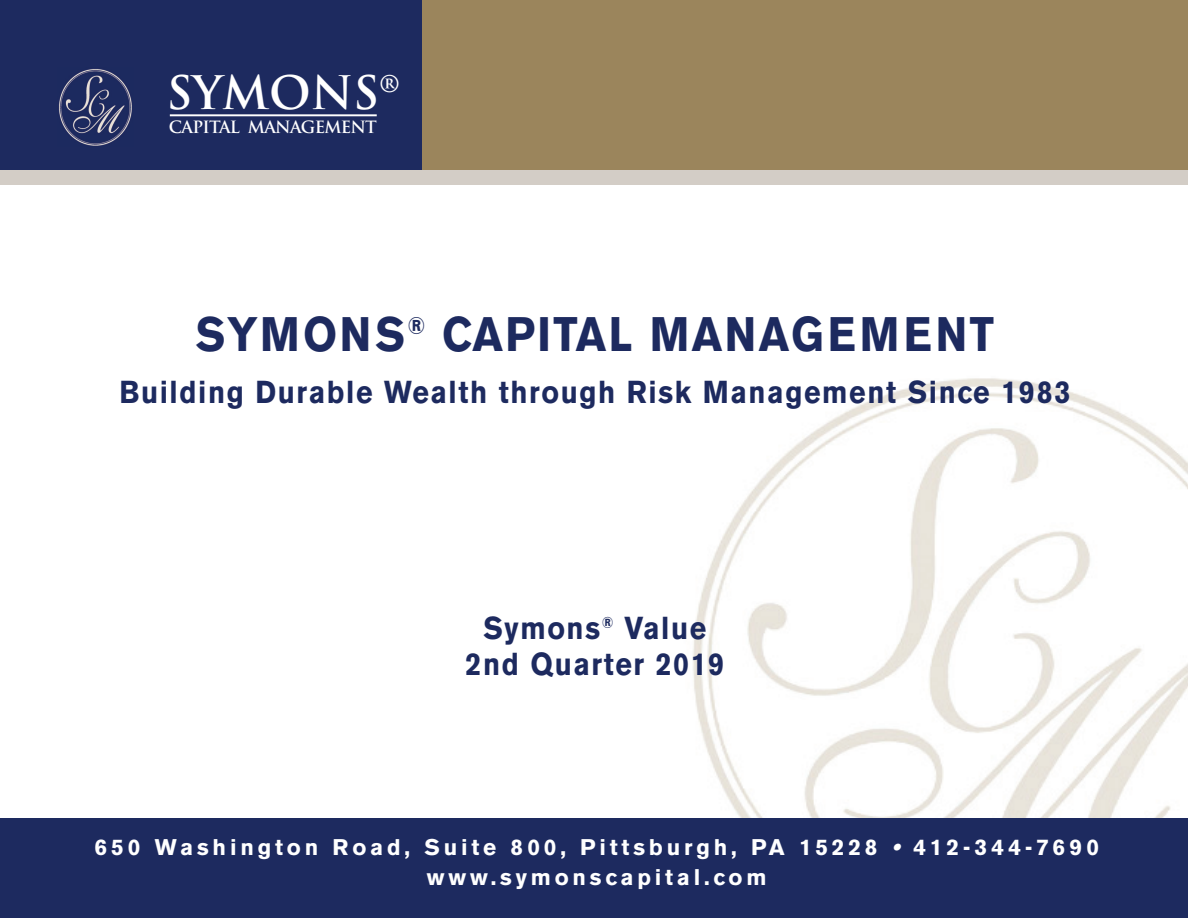
<style>
.page{position:relative;width:1188px;height:918px;background:#fff}
.page>*{position:absolute;margin:0;border:0;box-sizing:border-box;transform-origin:0 0}
.t1{font:700 48px "Akzidenz Grotesk BE";letter-spacing:.055em;color:#1d2a5f;scale:.9 1}
.t2{font:700 45px "Trajan";color:#fff}
.t3{font:700 31.5px/36px "Akzidenz Grotesk BE";letter-spacing:.055em;color:#1d2a5f;text-align:center;scale:.9 1}
.t4{font:700 22.5px/30.3px "Akzidenz Grotesk BE";letter-spacing:.17em;color:#fff;text-align:center}
.t5{font:700 16.5px "Trajan";letter-spacing:-.045em;color:#fff}
.s1{font-style:italic}
</style>
<div class="page">
<div style="left:421px;top:0;width:767px;height:172px;background:#9b855c"></div>
<div style="left:0;top:0;width:421px;height:171px;background:#1d2a5f"></div>
<div style="left:0;top:171px;width:1188px;height:14px;background:#d3cdc6"></div>
<hr style="left:170px;top:114px;width:207px;height:2px;background:#fff">
<img style="left:59px;top:69px;width:73px;height:77px">
<img style="left:693px;top:378px;width:495px;height:440px">
<div style="left:0;top:818px;width:1188px;height:100px;background:#1d2a5f"></div>
<h2 class="t2" style="left:166px;top:67px;width:235px">SYMONS<sup>®</sup></h2>
<p class="t5" style="left:169px;top:117px;width:210px">CAPITAL MANAGEMENT</p>
<h1 class="t1" style="left:196px;top:317px;width:888px">SYMONS<sup>®</sup> CAPITAL MANAGEMENT</h1>
<h3 class="t3" style="left:119px;top:377px;width:1058px">Building Durable Wealth through Risk Management Since 1983</h3>
<h3 class="t3" style="left:466px;top:613px;width:289px">Symons<sup>®</sup> Value<br>2nd Quarter 2019</h3>
<p class="t4" style="left:95px;top:834px;width:1006px">650 Washington Road, Suite 800, Pittsburgh, PA 15228 <span class="s1">•</span> 412-344-7690 www.symonscapital.com</p>
</div>
